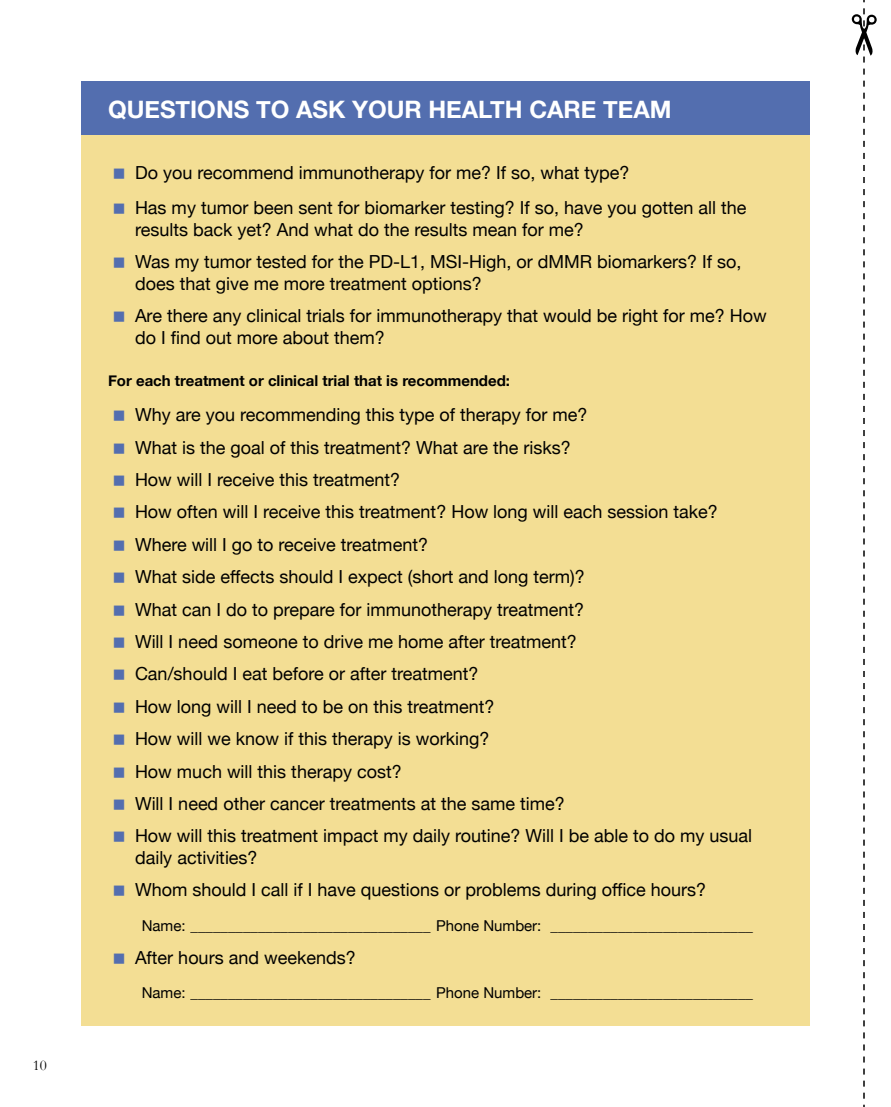
<style>
.page{position:relative;width:891px;height:1107px;background:#fff}
.page>*{position:absolute;margin:0;border:0;box-sizing:border-box;transform-origin:0 0}
.t1{font:700 24px "Helvetica Neue";color:#fff}
.t2{font:18px/32.4px "Helvetica Neue";color:#000}
.t3{font:15px "Helvetica Neue";color:#000}
.t4{font:700 15px "Helvetica Neue";color:#000}
.t5{font:15px "Garamond";color:#000}
</style>
<div class="page">
<svg style="left:851px;top:0;width:26px;height:1107px"></svg>
<div style="left:81px;top:81px;width:729px;height:945px;background:#f3de94"></div>
<div style="left:81px;top:81px;width:729px;height:54px;background:#536eaf"></div>
<p class="t5" style="left:33px;top:1056px;width:16px">10</p>
<h1 class="t1" style="left:108px;top:91px;width:565px">QUESTIONS TO ASK YOUR HEALTH CARE TEAM</h1>
<p class="t2" style="left:135px;top:156px;width:613px;line-height:35.1px">Do you recommend immunotherapy for me? If so, what type?<br>Has my tumor been sent for biomarker testing? If so, have you gotten all the</p>
<p class="t2" style="left:135px;top:214px;width:608px">results back yet? And what do the results mean for me?<br>Was my tumor tested for the PD-L1, MSI-High, or dMMR biomarkers? If so,</p>
<p class="t2" style="left:135px;top:268px;width:633px">does that give me more treatment options?<br>Are there any clinical trials for immunotherapy that would be right for me? How</p>
<p class="t2" style="left:135px;top:322px;width:251px">do I find out more about them?</p>
<p class="t4" style="left:108px;top:369px;width:404px">For each treatment or clinical trial that is recommended:</p>
<p class="t2" style="left:135px;top:400px;width:619px">Why are you recommending this type of therapy for me?<br>What is the goal of this treatment? What are the risks?<br>How will I receive this treatment?<br>How often will I receive this treatment? How long will each session take?<br>Where will I go to receive treatment?<br>What side effects should I expect (short and long term)?<br>What can I do to prepare for immunotherapy treatment?<br>Will I need someone to drive me home after treatment?<br>Can/should I eat before or after treatment?<br>How long will I need to be on this treatment?<br>How will we know if this therapy is working?<br>How much will this therapy cost?<br>Will I need other cancer treatments at the same time?<br>How will this treatment impact my daily routine? Will I be able to do my usual</p>
<p class="t2" style="left:135px;top:842px;width:573px">daily activities?<br>Whom should I call if I have questions or problems during office hours?</p>
<p class="t3" style="left:142px;top:915px;width:613px">Name: ________________________________ Phone Number: ___________________________</p>
<p class="t2" style="left:135px;top:942px;width:222px">After hours and weekends?</p>
<p class="t3" style="left:142px;top:982px;width:613px">Name: ________________________________ Phone Number: ___________________________</p>
</div>
